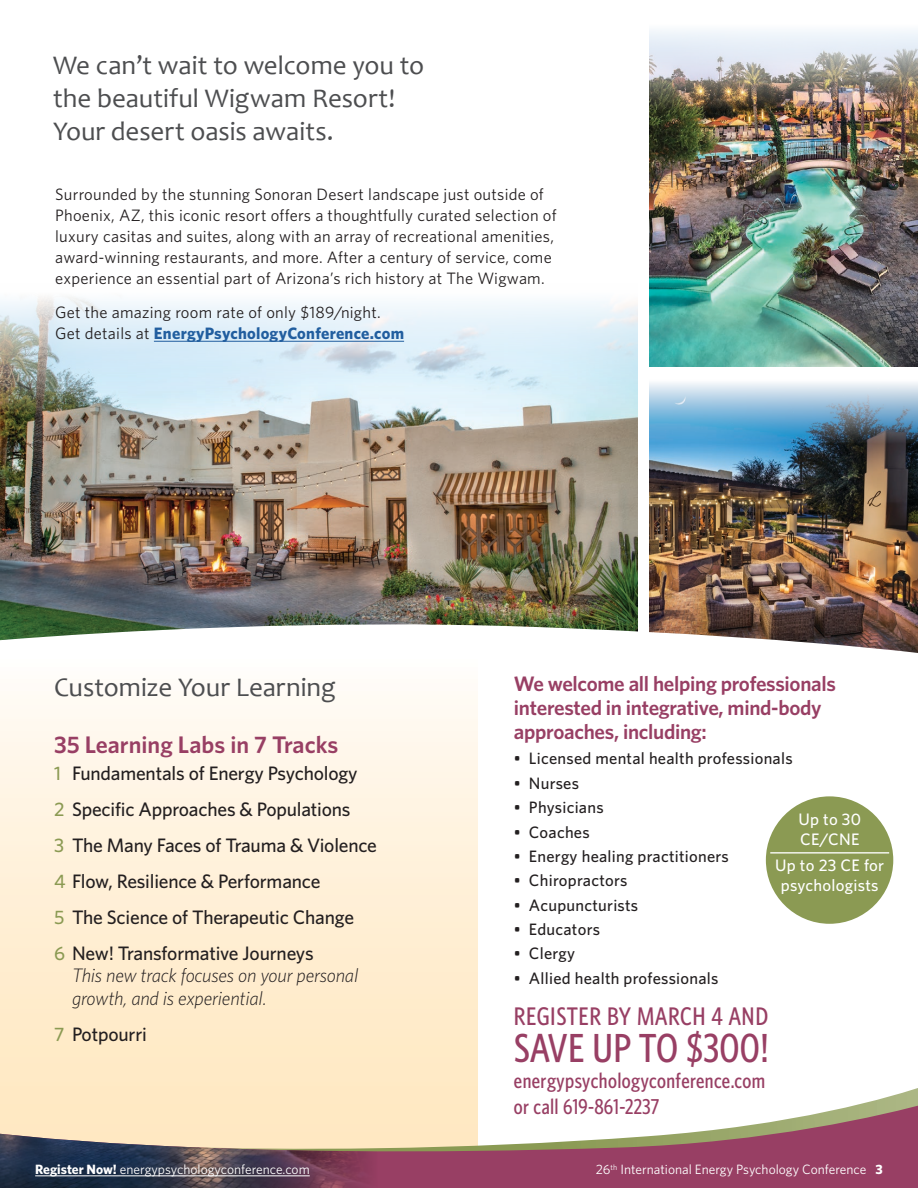
<style>
.page{position:relative;width:918px;height:1188px;background:#fff}
.page>*{position:absolute;margin:0;border:0;box-sizing:border-box;transform-origin:0 0}
.t1{font:500 40.65px "Whitney Condensed";letter-spacing:.005em;color:#983f64}
.Date_Heading{font:27px/33px "Candara";color:#4d4e50}
.t2{font:500 25.5px "Whitney Condensed";letter-spacing:.02em;color:#983f64}
.t3{font:600 24px "Whitney";color:#983f64}
.t4{font:500 21.6px/26px "Whitney Condensed";letter-spacing:.02em;color:#983f64}
.Session_Title{font:600 21px/24px "Whitney";letter-spacing:-.015em;color:#983f64}
.Learning_Lab_Tracks{font:500 19.5px "Whitney";letter-spacing:-.01em;color:#231f20}
.Learning_Lab_Tracks-2{font:italic 300 19.5px/22.5px "Whitney";letter-spacing:-.01em;color:#231f20}
.Session_Time__Overview{font:500 16.65px/20px "Whitney";letter-spacing:.015em;color:#fff}
.Page_Subheading{font:16.5px/21px "Whitney";letter-spacing:.015em;color:#231f20}
.t5{font:500 16.5px "Whitney";letter-spacing:.015em;color:#231f20}
.t6{font:13.5px "Whitney";color:#fff}
.s1{font-weight:700;color:#215e9f}
.s2{color:#8b9a53}
.s3{font-weight:500;font-style:normal;color:#8b9a53}
.s4{font-weight:500;font-style:normal}
.s5{font-weight:700}
</style>
<div class="page">
<img style="left:0;top:297px;width:638px;height:322px">
<hr style="left:154px;top:341px;width:250px;height:1px;background:#215e9f">
<img style="left:650px;top:30px;width:268px;height:336px">
<img style="left:650px;top:383px;width:268px;height:236px">
<svg style="left:0;top:619px;width:918px;height:303px"></svg>
<svg style="left:0;top:657px;width:477px;height:426px"></svg>
<div style="left:766px;top:796px;width:127px;height:128px;background:#8b9a53;border-radius:50%"></div>
<hr style="left:770px;top:852px;width:119px;height:2px;background:#fff">
<svg style="left:0;top:1083px;width:918px;height:19px"></svg>
<svg style="left:378px;top:1102px;width:540px;height:86px;fill:#983f64"></svg>
<img style="left:0;top:1102px;width:378px;height:86px">
<hr style="left:35px;top:1176px;width:275px;height:1px;background:#fff">
<p class="Date_Heading" style="left:53px;top:48px;width:373px">We can’t wait to welcome you to the beautiful Wigwam Resort!<br>Your desert oasis awaits.</p>
<p class="Page_Subheading" style="left:55px;top:183px;width:503px">Surrounded by the stunning Sonoran Desert landscape just outside of Phoenix, AZ, this iconic resort offers a thoughtfully curated selection of luxury casitas and suites, along with an array of recreational amenities, award-winning restaurants, and more. After a century of service, come experience an essential part of Arizona’s rich history at The Wigwam.</p>
<p class="Page_Subheading" style="left:55px;top:301px;width:350px">Get the amazing room rate of only $189/night.<br>Get details at <span class="s1">EnergyPsychologyConference.com</span></p>
<p class="Date_Heading" style="left:54px;top:671px;width:283px">Customize Your Learning</p>
<p class="t3" style="left:54px;top:730px;width:286px">35 Learning Labs in 7 Tracks</p>
<p class="Learning_Lab_Tracks" style="left:54px;top:761px;width:305px"><span class="s2">1</span> Fundamentals of Energy Psychology</p>
<p class="Learning_Lab_Tracks" style="left:54px;top:797px;width:298px"><span class="s2">2</span> Specific Approaches &amp; Populations</p>
<p class="Learning_Lab_Tracks" style="left:54px;top:833px;width:325px"><span class="s2">3</span> The Many Faces of Trauma &amp; Violence</p>
<p class="Learning_Lab_Tracks" style="left:54px;top:869px;width:268px"><span class="s2">4</span> Flow, Resilience &amp; Performance</p>
<p class="Learning_Lab_Tracks" style="left:54px;top:905px;width:302px"><span class="s2">5</span> The Science of Therapeutic Change</p>
<p class="Learning_Lab_Tracks-2" style="left:72px;top:941px;width:288px;text-indent:-18px"><span class="s3">6</span> <span class="s4">New! Transformative Journeys<br></span>This new track focuses on your personal growth, and is experiential.</p>
<p class="Learning_Lab_Tracks" style="left:54px;top:1022px;width:94px"><span class="s2">7</span> Potpourri</p>
<p class="Session_Title" style="left:514px;top:671px;width:323px">We welcome all helping professionals interested in integrative, mind-body approaches, including:</p>
<p class="t5" style="left:514px;top:749px;width:280px">• Licensed mental health professionals</p>
<p class="t5" style="left:514px;top:773px;width:67px">• Nurses</p>
<p class="t5" style="left:514px;top:797px;width:91px">• Physicians</p>
<p class="t5" style="left:514px;top:822px;width:77px">• Coaches</p>
<p class="t5" style="left:514px;top:846px;width:216px">• Energy healing practitioners</p>
<p class="t5" style="left:514px;top:871px;width:115px">• Chiropractors</p>
<p class="t5" style="left:514px;top:895px;width:126px">• Acupuncturists</p>
<p class="t5" style="left:514px;top:919px;width:87px">• Educators</p>
<p class="t5" style="left:514px;top:944px;width:63px">• Clergy</p>
<p class="t5" style="left:514px;top:968px;width:206px">• Allied health professionals</p>
<p class="Session_Time__Overview" style="left:798px;top:809px;width:64px">Up to 30<br>CE/CNE</p>
<p class="Session_Time__Overview" style="left:775px;top:855px;width:111px;text-align:center">Up to 23 CE for psychologists</p>
<p class="t2" style="left:514px;top:1001px;width:256px">REGISTER BY MARCH 4 AND</p>
<p class="t1" style="left:514px;top:1024px;width:257px">SAVE UP TO $300!</p>
<p class="t4" style="left:514px;top:1067px;width:253px">energypsychologyconference.com or call 619-861-2237</p>
<p class="t6" style="left:35px;top:1161px;width:276px"><span class="s5">Register Now!</span> energypsychologyconference.com</p>
<p class="t6" style="left:596px;top:1161px;width:288px">26<sup>th</sup> International Energy Psychology Conference <span class="s5">3</span></p>
</div>
